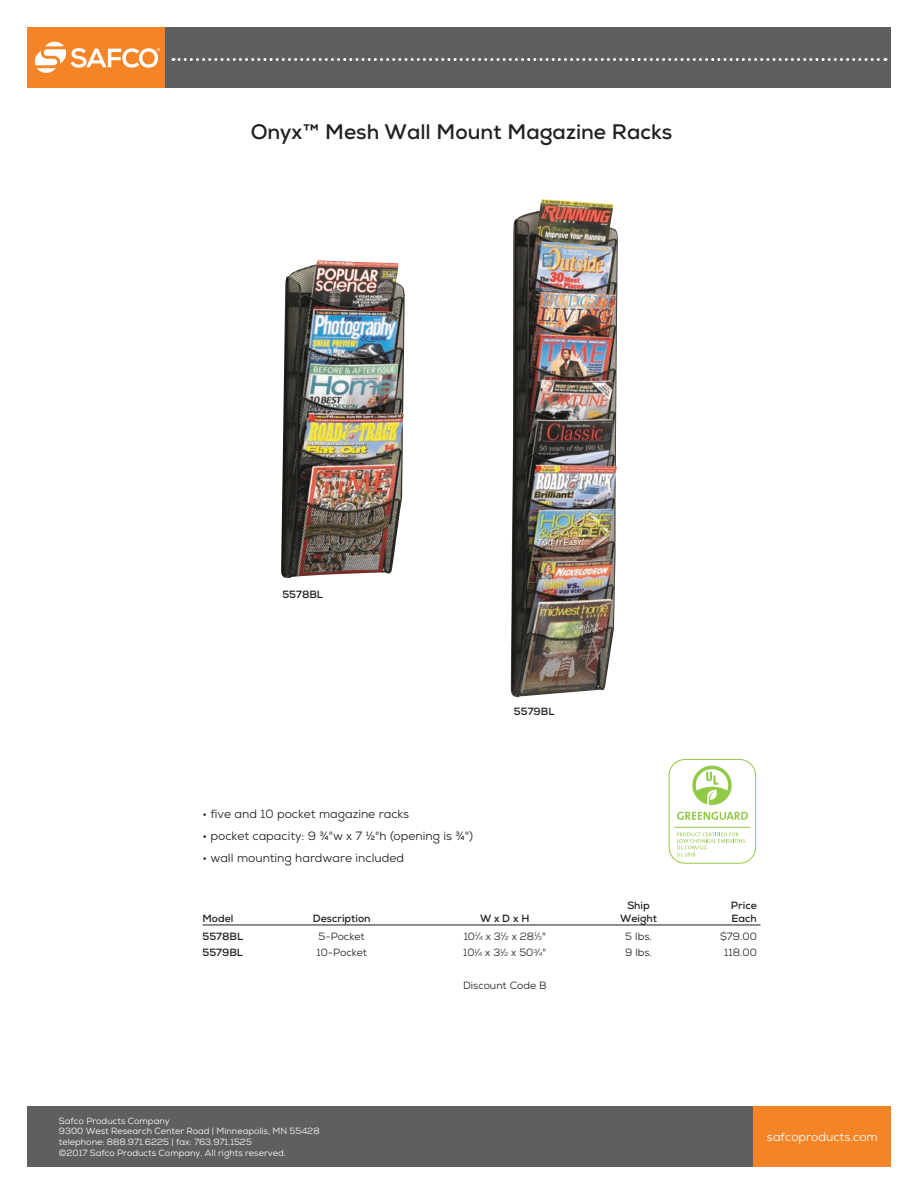
<style>
.page{position:relative;width:918px;height:1188px;background:#fff}
.page>*{position:absolute;margin:0;border:0;box-sizing:border-box;transform-origin:0 0}
.t1{font:700 21px "Nexa";color:#231f20}
.t2{font:12px "Nexa";color:#231f20}
.t3{font:12px "Nexa";color:#fff}
.t4{font:10.5px "Nexa";color:#231f20}
.t5{font:700 10.5px "Nexa";color:#231f20}
.t6{font:9px/10.8px "Nexa";color:#fff}
.s1{font-size:5.7px}
</style>
<div class="page">
<div style="left:27px;top:27px;width:138px;height:60px;background:#f58427"></div>
<div style="left:165px;top:27px;width:726px;height:60px;background:#5f5f62"></div>
<svg style="left:173px;top:58px;width:713px;height:3px"></svg>
<div style="left:753px;top:1106px;width:138px;height:61px;background:#f58427"></div>
<div style="left:27px;top:1106px;width:726px;height:61px;background:#5f5f62"></div>
<svg style="left:34px;top:41px;width:126px;height:32px"></svg>
<img style="left:281px;top:260px;width:124px;height:318px">
<img style="left:511px;top:199px;width:107px;height:499px">
<hr style="left:202px;top:925px;width:559px;height:1px;background:#231f20">
<div style="left:669px;top:759px;width:87px;height:105px;border:1px solid #92c947;border-radius:16px"></div>
<svg style="left:692px;top:766px;width:40px;height:39px"></svg>
<svg style="left:677px;top:833px;width:68px;height:23px"></svg>
<hr style="left:674px;top:827px;width:76px;height:1px;background:#92c947">
<svg style="left:677px;top:812px;width:71px;height:8px"></svg>
<h1 class="t1" style="left:251px;top:124px;width:423px">Onyx™ Mesh Wall Mount Magazine Racks</h1>
<p class="t5" style="left:282px;top:591px;width:42px">5578BL</p>
<h2 class="t2" style="left:202px;top:810px;width:208px">• five and 10 pocket magazine racks</h2>
<h2 class="t2" style="left:202px;top:832px;width:272px">• pocket capacity: 9 ¾"w x 7 ½"h (opening is ¾")</h2>
<h2 class="t2" style="left:202px;top:854px;width:203px">• wall mounting hardware included</h2>
<p class="t5" style="left:514px;top:707px;width:42px">5579BL</p>
<p class="t5" style="left:627px;top:902px;width:24px">Ship</p>
<p class="t5" style="left:731px;top:902px;width:27px">Price</p>
<p class="t5" style="left:202px;top:915px;width:33px">Model</p>
<p class="t5" style="left:313px;top:915px;width:59px">Description</p>
<p class="t5" style="left:480px;top:915px;width:51px">W x D x H</p>
<p class="t5" style="left:620px;top:915px;width:38px">Weight</p>
<p class="t5" style="left:732px;top:915px;width:27px">Each</p>
<p class="t5" style="left:202px;top:933px;width:42px">5578BL</p>
<p class="t4" style="left:319px;top:933px;width:48px">5-Pocket</p>
<p class="t4" style="left:464px;top:933px;width:84px">10<sup>1</sup>⁄<span class="s1">4</span> x 3<sup>1</sup>⁄<span class="s1">2</span> x 28<sup>1</sup>⁄<span class="s1">3</span>"</p>
<p class="t4" style="left:625px;top:933px;width:28px">5 lbs.</p>
<p class="t4" style="left:720px;top:933px;width:38px">$79.00</p>
<p class="t5" style="left:203px;top:949px;width:42px">5579BL</p>
<p class="t4" style="left:316px;top:949px;width:52px">10-Pocket</p>
<p class="t4" style="left:463px;top:949px;width:85px">10<sup>1</sup>⁄<span class="s1">4</span> x 3<sup>1</sup>⁄<span class="s1">2</span> x 50<sup>3</sup>⁄<span class="s1">4</span>"</p>
<p class="t4" style="left:625px;top:949px;width:29px">9 lbs.</p>
<p class="t4" style="left:724px;top:949px;width:34px">118.00</p>
<p class="t4" style="left:463px;top:982px;width:85px">Discount Code B</p>
<p class="t6" style="left:59px;top:1116px;width:262px">Safco Products Company<br>9300 West Research Center Road | Minneapolis, MN 55428 telephone: 888.971.6225 | fax: 763.971.1525<br>©2017 Safco Products Company. All rights reserved.</p>
<h2 class="t3" style="left:767px;top:1132px;width:112px">safcoproducts.com</h2>
</div>
